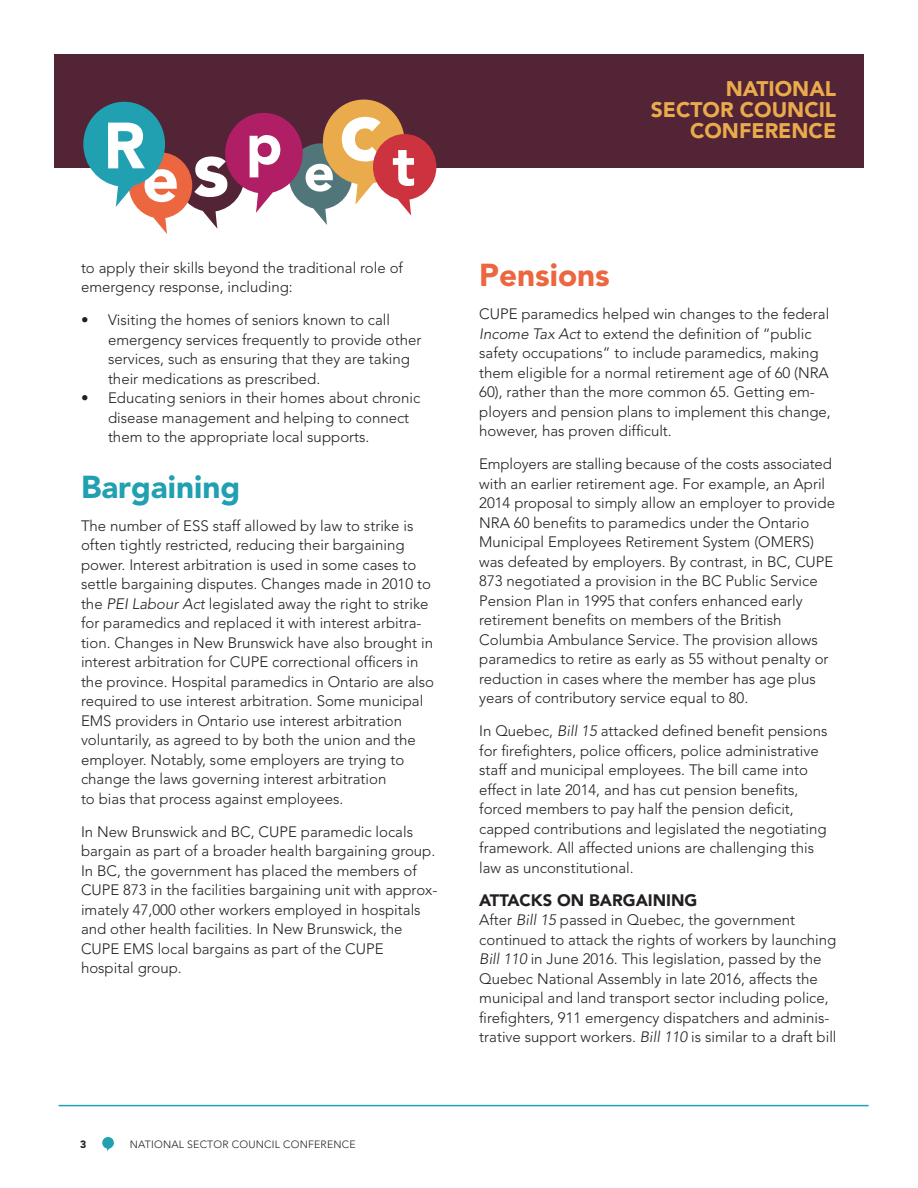
<style>
.page{position:relative;width:918px;height:1188px;background:#fff}
.page>*{position:absolute;margin:0;border:0;box-sizing:border-box;transform-origin:0 0}
.Sub1{font:900 31.5px "Avenir";color:#21a0b1}
.Sub1-2{font:900 31.5px "Avenir";color:#ec663f}
.t1{font:900 21px/21px "Avenir";color:#e9ab4c;text-align:right}
.Sub2{font:900 16.5px "Avenir";color:#231f20}
.Copy{font:300 15px/19.5px "Avenir";color:#231f20}
.Bullets{font:300 15px/19.5px "Avenir";color:#231f20}
.Last_Bullet{font:300 15px/19.5px "Avenir";color:#231f20}
.Main_copy{font:300 10.5px "Avenir";letter-spacing:.02em;color:#231f20}
.Main_copy-2{font:900 10.5px "Avenir";color:#231f20}
.s1{font-style:italic}
</style>
<div class="page">
<div style="left:54px;top:54px;width:810px;height:113px;background:#532336"></div>
<svg style="left:83px;top:100px;width:353px;height:134px"></svg>
<svg style="left:102px;top:1137px;width:12px;height:14px"></svg>
<hr style="left:59px;top:1105px;width:810px;height:1px;background:#21a0b1">
<p class="t1" style="left:651px;top:78px;width:187px">NATIONAL<br>SECTOR COUNCIL<br>CONFERENCE</p>
<p class="Copy" style="left:81px;top:258px;width:324px">to apply their skills beyond the traditional role of emergency response, including:</p>
<p class="Bullets" style="left:108px;top:310px;width:315px;text-indent:-27px">• Visiting the homes of seniors known to call emergency services frequently to provide other services, such as ensuring that they are taking their medications as prescribed.</p>
<p class="Last_Bullet" style="left:108px;top:388px;width:314px;text-indent:-27px">• Educating seniors in their homes about chronic disease management and helping to connect them to the appropriate local supports.</p>
<p class="Sub1" style="left:81px;top:468px;width:161px">Bargaining</p>
<p class="Copy" style="left:81px;top:516px;width:355px">The number of ESS staff allowed by law to strike is often tightly restricted, reducing their bargaining power. Interest arbitration is used in some cases to settle bargaining disputes. Changes made in 2010 to the <span class="s1">PEI Labour Act</span> legislated away the right to strike for paramedics and replaced it with interest arbitra&shy;tion. Changes in New Brunswick have also brought in interest arbitration for CUPE correctional officers in the province. Hospital paramedics in Ontario are also required to use interest arbitration. Some municipal EMS providers in Ontario use interest arbitration voluntarily, as agreed to by both the union and the employer. Notably, some employers are trying to change the laws governing interest arbitration<br>to bias that process against employees.</p>
<p class="Copy" style="left:81px;top:822px;width:358px">In New Brunswick and BC, CUPE paramedic locals bargain as part of a broader health bargaining group.<br>In BC, the government has placed the members of CUPE 873 in the facilities bargaining unit with approx&shy;imately 47,000 other workers employed in hospitals and other health facilities. In New Brunswick, the CUPE EMS local bargains as part of the CUPE hospital group.</p>
<p class="Main_copy-2" style="left:80px;top:1138px;width:8px">3</p>
<p class="Main_copy" style="left:130px;top:1139px;width:227px">NATIONAL SECTOR COUNCIL CONFERENCE</p>
<p class="Sub1-2" style="left:479px;top:256px;width:132px">Pensions</p>
<p class="Copy" style="left:479px;top:304px;width:353px">CUPE paramedics helped win changes to the federal <span class="s1">Income Tax Act</span> to extend the definition of “public safety occupations” to include paramedics, making them eligible for a normal retirement age of 60 (NRA 60), rather than the more common 65. Getting em&shy;ployers and pension plans to implement this change, however, has proven difficult.</p>
<p class="Copy" style="left:479px;top:454px;width:357px">Employers are stalling because of the costs associated with an earlier retirement age. For example, an April 2014 proposal to simply allow an employer to provide NRA 60 benefits to paramedics under the Ontario Municipal Employees Retirement System (OMERS) was defeated by employers. By contrast, in BC, CUPE 873 negotiated a provision in the BC Public Service Pension Plan in 1995 that confers enhanced early retirement benefits on members of the British Columbia Ambulance Service. The provision allows paramedics to retire as early as 55 without penalty or reduction in cases where the member has age plus years of contributory service equal to 80.</p>
<p class="Copy" style="left:479px;top:721px;width:350px">In Quebec, <span class="s1">Bill 15</span> attacked defined benefit pensions for firefighters, police officers, police administrative staff and municipal employees. The bill came into effect in late 2014, and has cut pension benefits, forced members to pay half the pension deficit, capped contributions and legislated the negotiating framework. All affected unions are challenging this law as unconstitutional.</p>
<p class="Sub2" style="left:479px;top:890px;width:220px">ATTACKS ON BARGAINING</p>
<p class="Copy" style="left:479px;top:910px;width:359px">After <span class="s1">Bill 15</span> passed in Quebec, the government continued to attack the rights of workers by launching <span class="s1">Bill 110</span> in June 2016. This legislation, passed by the Quebec National Assembly in late 2016, affects the municipal and land transport sector including police, firefighters, 911 emergency dispatchers and adminis&shy;trative support workers. <span class="s1">Bill 110</span> is similar to a draft bill</p>
</div>
